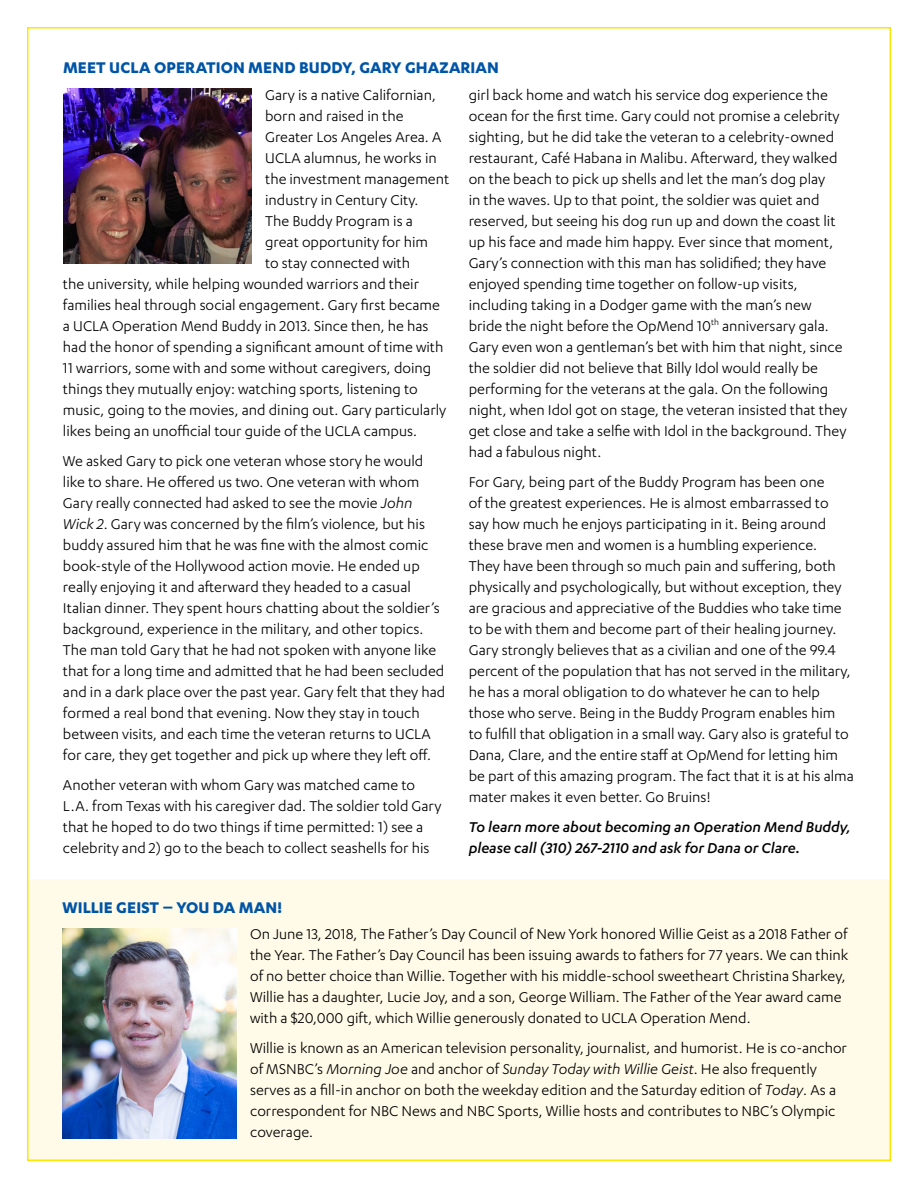
<style>
.page{position:relative;width:918px;height:1188px;background:#fff}
.page>*{position:absolute;margin:0;border:0;box-sizing:border-box;transform-origin:0 0}
.t1{font:700 18px "Karbon";letter-spacing:.005em;color:#0054a6}
.t2{font:16.5px/21px "Karbon";color:#000}
.t3{font:italic 500 16.5px/21px "Karbon";color:#000}
.s1{font-style:italic}
</style>
<div class="page">
<div style="left:27px;top:879px;width:863px;height:282px;background:#fffbe8"></div>
<img style="left:62px;top:928px;width:175px;height:210px">
<img style="left:63px;top:88px;width:189px;height:176px">
<p class="t1" style="left:63px;top:57px;width:437px">MEET UCLA OPERATION MEND BUDDY, GARY GHAZARIAN</p>
<p class="t2" style="left:265px;top:84px;width:172px">Gary is a native Californian,</p>
<p class="t2" style="left:265px;top:105px;width:140px">born and raised in the</p>
<p class="t2" style="left:265px;top:126px;width:178px">Greater Los Angeles Area. A</p>
<p class="t2" style="left:265px;top:147px;width:173px">UCLA alumnus, he works in</p>
<p class="t2" style="left:265px;top:168px;width:186px">the investment management</p>
<p class="t2" style="left:265px;top:189px;width:155px">industry in Century City.</p>
<p class="t2" style="left:265px;top:210px;width:149px">The Buddy Program is a</p>
<p class="t2" style="left:265px;top:231px;width:165px">great opportunity for him</p>
<p class="t2" style="left:265px;top:252px;width:146px">to stay connected with</p>
<p class="t2" style="left:63px;top:273px;width:358px">the university, while helping wounded warriors and their</p>
<p class="t2" style="left:63px;top:294px;width:378px">families heal through social engagement. Gary first became</p>
<p class="t2" style="left:63px;top:315px;width:367px">a UCLA Operation Mend Buddy in 2013. Since then, he has</p>
<p class="t2" style="left:63px;top:336px;width:382px">had the honor of spending a significant amount of time with</p>
<p class="t2" style="left:63px;top:357px;width:370px">11 warriors, some with and some without caregivers, doing</p>
<p class="t2" style="left:63px;top:378px;width:356px">things they mutually enjoy: watching sports, listening to</p>
<p class="t2" style="left:63px;top:399px;width:385px">music, going to the movies, and dining out. Gary particularly</p>
<p class="t2" style="left:63px;top:420px;width:356px">likes being an unofficial tour guide of the UCLA campus.</p>
<p class="t2" style="left:63px;top:450px;width:384px">We asked Gary to pick one veteran whose story he would like to share. He offered us two. One veteran with whom Gary really connected had asked to see the movie <span class="s1">John Wick 2</span>. Gary was concerned by the film’s violence, but his buddy assured him that he was fine with the almost comic book-style of the Hollywood action movie. He ended up really enjoying it and afterward they headed to a casual Italian dinner. They spent hours chatting about the soldier’s background, experience in the military, and other topics.<br>The man told Gary that he had not spoken with anyone like that for a long time and admitted that he had been secluded and in a dark place over the past year. Gary felt that they had formed a real bond that evening. Now they stay in touch between visits, and each time the veteran returns to UCLA for care, they get together and pick up where they left off.</p>
<p class="t2" style="left:63px;top:774px;width:380px">Another veteran with whom Gary was matched came to L.A. from Texas with his caregiver dad. The soldier told Gary that he hoped to do two things if time permitted: 1) see a celebrity and 2) go to the beach to collect seashells for his</p>
<p class="t2" style="left:469px;top:84px;width:380px">girl back home and watch his service dog experience the ocean for the first time. Gary could not promise a celebrity sighting, but he did take the veteran to a celebrity-owned restaurant, Café Habana in Malibu. Afterward, they walked on the beach to pick up shells and let the man’s dog play<br>in the waves. Up to that point, the soldier was quiet and reserved, but seeing his dog run up and down the coast lit up his face and made him happy. Ever since that moment, Gary’s connection with this man has solidified; they have enjoyed spending time together on follow-up visits, including taking in a Dodger game with the man’s new bride the night before the OpMend 10<sup>th</sup> anniversary gala.<br>Gary even won a gentleman’s bet with him that night, since the soldier did not believe that Billy Idol would really be performing for the veterans at the gala. On the following night, when Idol got on stage, the veteran insisted that they get close and take a selfie with Idol in the background. They had a fabulous night.</p>
<p class="t2" style="left:469px;top:471px;width:387px">For Gary, being part of the Buddy Program has been one<br>of the greatest experiences. He is almost embarrassed to<br>say how much he enjoys participating in it. Being around these brave men and women is a humbling experience.<br>They have been through so much pain and suffering, both physically and psychologically, but without exception, they are gracious and appreciative of the Buddies who take time to be with them and become part of their healing journey.<br>Gary strongly believes that as a civilian and one of the 99.4 percent of the population that has not served in the military, he has a moral obligation to do whatever he can to help those who serve. Being in the Buddy Program enables him<br>to fulfill that obligation in a small way. Gary also is grateful to Dana, Clare, and the entire staff at OpMend for letting him be part of this amazing program. The fact that it is at his alma mater makes it even better. Go Bruins!</p>
<p class="t3" style="left:469px;top:816px;width:384px">To learn more about becoming an Operation Mend Buddy, please call (310) 267-2110 and ask for Dana or Clare.</p>
<p class="t1" style="left:62px;top:897px;width:222px">WILLIE GEIST – YOU DA MAN!</p>
<p class="t2" style="left:250px;top:923px;width:600px">On June 13, 2018, The Father’s Day Council of New York honored Willie Geist as a 2018 Father of the Year. The Father’s Day Council has been issuing awards to fathers for 77 years. We can think of no better choice than Willie. Together with his middle-school sweetheart Christina Sharkey, Willie has a daughter, Lucie Joy, and a son, George William. The Father of the Year award came with a $20,000 gift, which Willie generously donated to UCLA Operation Mend.</p>
<p class="t2" style="left:250px;top:1037px;width:598px">Willie is known as an American television personality, journalist, and humorist. He is co-anchor of MSNBC’s <span class="s1">Morning Joe</span> and anchor of <span class="s1">Sunday Today with Willie Geist</span>. He also frequently serves as a fill-in anchor on both the weekday edition and the Saturday edition of <span class="s1">Today</span>. As a correspondent for NBC News and NBC Sports, Willie hosts and contributes to NBC’s Olympic coverage.</p>
</div>
